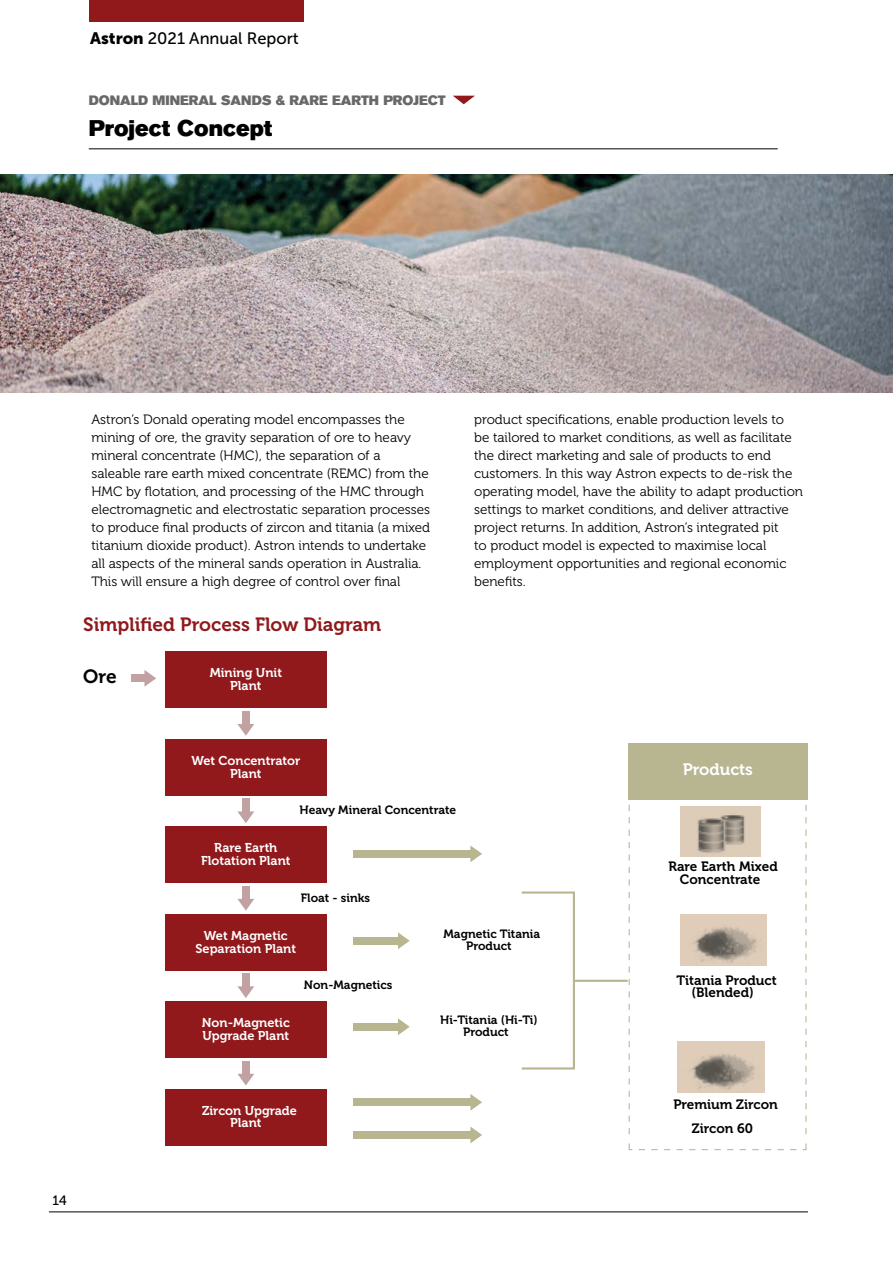
<style>
.page{position:relative;width:893px;height:1263px;background:#fff}
.page>*{position:absolute;margin:0;border:0;box-sizing:border-box;transform-origin:0 0}
.t1{font:22.5px "Akzidenz Grotesk BQ Super";color:#000}
.t2{font:19.05px "Museo 700";color:#91191c}
.t3{font:19.05px "Museo 700";color:#000}
.t4{font:16.5px "Museo Sans 500";color:#000}
.t5{font:16.5px "Museo 700";color:#fff}
.t6{font:13.5px/18px "Museo 300";color:#000}
.t7{font:13.5px/12.8px "Museo 700";color:#000;text-align:center}
.t8{font:13.5px "Akzidenz Grotesk BQ Super";color:#686869}
.t9{font:13.5px "Museo Sans 500";color:#000}
.t10{font:12.75px/12.8px "Museo 700";color:#fff;text-align:center}
.t11{font:12px/12.8px "Museo 700";color:#000;text-align:center}
.s1{font-family:"Museo Sans 900"}
</style>
<div class="page">
<div style="left:89px;top:0;width:215px;height:21px;background:#91191c"></div>
<hr style="left:49px;top:1211px;width:759px;height:1px;background:#000">
<img style="left:0;top:174px;width:893px;height:219px">
<svg style="left:453px;top:96px;width:22px;height:8px"></svg>
<hr style="left:89px;top:149px;width:689px;height:1px;background:#000">
<div style="left:165px;top:652px;width:162px;height:56px;background:#91191c"></div>
<div style="left:165px;top:739px;width:162px;height:56px;background:#91191c"></div>
<div style="left:628px;top:744px;width:179px;height:56px;background:#b8b591"></div>
<div style="left:165px;top:827px;width:162px;height:56px;background:#91191c"></div>
<div style="left:165px;top:914px;width:162px;height:56px;background:#91191c"></div>
<div style="left:165px;top:1002px;width:162px;height:56px;background:#91191c"></div>
<div style="left:165px;top:1089px;width:162px;height:56px;background:#91191c"></div>
<div style="left:242px;top:711px;width:7px;height:13px;background:#c1a1a2"></div>
<svg style="left:237px;top:724px;width:17px;height:12px"></svg>
<div style="left:353px;top:850px;width:118px;height:7px;background:#b8b591"></div>
<svg style="left:470px;top:845px;width:12px;height:17px"></svg>
<div style="left:353px;top:937px;width:45px;height:7px;background:#b8b591"></div>
<svg style="left:398px;top:932px;width:12px;height:17px"></svg>
<div style="left:353px;top:1023px;width:45px;height:7px;background:#b8b591"></div>
<svg style="left:398px;top:1018px;width:12px;height:17px"></svg>
<div style="left:353px;top:1099px;width:118px;height:7px;background:#b8b591"></div>
<svg style="left:470px;top:1094px;width:12px;height:17px"></svg>
<div style="left:353px;top:1131px;width:118px;height:7px;background:#b8b591"></div>
<svg style="left:470px;top:1126px;width:12px;height:17px"></svg>
<div style="left:132px;top:675px;width:13px;height:7px;background:#c1a1a2"></div>
<svg style="left:144px;top:670px;width:12px;height:17px"></svg>
<div style="left:242px;top:799px;width:7px;height:13px;background:#c1a1a2"></div>
<svg style="left:237px;top:811px;width:17px;height:12px"></svg>
<div style="left:242px;top:886px;width:7px;height:13px;background:#c1a1a2"></div>
<svg style="left:237px;top:899px;width:17px;height:12px"></svg>
<div style="left:242px;top:974px;width:7px;height:13px;background:#c1a1a2"></div>
<svg style="left:237px;top:986px;width:17px;height:12px"></svg>
<div style="left:242px;top:1061px;width:7px;height:13px;background:#c1a1a2"></div>
<svg style="left:238px;top:1074px;width:16px;height:11px"></svg>
<svg style="left:628px;top:804px;width:179px;height:347px"></svg>
<svg style="left:521px;top:891px;width:55px;height:179px"></svg>
<hr style="left:574px;top:980px;width:54px;height:2px;background:#b8b591">
<img style="left:681px;top:806px;width:79px;height:51px">
<img style="left:680px;top:915px;width:86px;height:50px">
<div style="left:691px;top:854px;width:55px;height:35px;background:#fff"></div>
<img style="left:677px;top:1041px;width:87px;height:52px">
<div style="left:691px;top:982px;width:55px;height:35px;background:#fff"></div>
<p class="t4" style="left:90px;top:30px;width:210px"><span class="s1">Astron</span> 2021 Annual Report</p>
<p class="t8" style="left:89px;top:92px;width:358px">DONALD MINERAL SANDS &amp; RARE EARTH PROJECT</p>
<h1 class="t1" style="left:89px;top:115px;width:185px">Project Concept</h1>
<p class="t6" style="left:91px;top:411px;width:340px">Astron’s Donald operating model encompasses the mining of ore, the gravity separation of ore to heavy mineral concentrate (HMC), the separation of a saleable rare earth mixed concentrate (REMC) from the HMC by flotation, and processing of the HMC through electromagnetic and electrostatic separation processes to produce final products of zircon and titania (a mixed titanium dioxide product). Astron intends to undertake all aspects of the mineral sands operation in Australia.<br>This will ensure a high degree of control over final</p>
<p class="t6" style="left:474px;top:411px;width:330px">product specifications, enable production levels to<br>be tailored to market conditions, as well as facilitate the direct marketing and sale of products to end customers. In this way Astron expects to de-risk the operating model, have the ability to adapt production settings to market conditions, and deliver attractive project returns. In addition, Astron’s integrated pit<br>to product model is expected to maximise local employment opportunities and regional economic benefits.</p>
<h2 class="t2" style="left:83px;top:613px;width:299px">Simplified Process Flow Diagram</h2>
<h2 class="t3" style="left:83px;top:666px;width:35px">Ore</h2>
<p class="t10" style="left:210px;top:667px;width:74px">Mining Unit</p>
<p class="t10" style="left:230px;top:679px;width:33px">Plant</p>
<p class="t9" style="left:52px;top:1193px;width:16px">14</p>
<p class="t10" style="left:191px;top:754px;width:110px">Wet Concentrator<br>Plant</p>
<p class="t5" style="left:683px;top:760px;width:72px">Products</p>
<p class="t11" style="left:299px;top:803px;width:158px">Heavy Mineral Concentrate</p>
<p class="t10" style="left:201px;top:842px;width:91px">Rare Earth<br>Flotation Plant</p>
<p class="t11" style="left:301px;top:892px;width:71px">Float - sinks</p>
<p class="t10" style="left:196px;top:929px;width:102px">Wet Magnetic<br>Separation Plant</p>
<p class="t11" style="left:304px;top:979px;width:90px">Non-Magnetics</p>
<p class="t10" style="left:202px;top:1017px;width:90px;text-align:left">Non-Magnetic<br>Upgrade Plant</p>
<p class="t10" style="left:202px;top:1104px;width:96px">Zircon Upgrade<br>Plant</p>
<p class="t11" style="left:443px;top:927px;width:98px">Magnetic Titania<br>Product</p>
<p class="t11" style="left:440px;top:1013px;width:99px">Hi-Titania (Hi-Ti)<br>Product</p>
<p class="t7" style="left:668px;top:860px;width:111px">Rare Earth Mixed<br>Concentrate</p>
<p class="t7" style="left:677px;top:974px;width:102px">Titania Product (Blended)</p>
<p class="t7" style="left:673px;top:1093px;width:106px;line-height:23.9px">Premium Zircon<br>Zircon 60</p>
</div>
